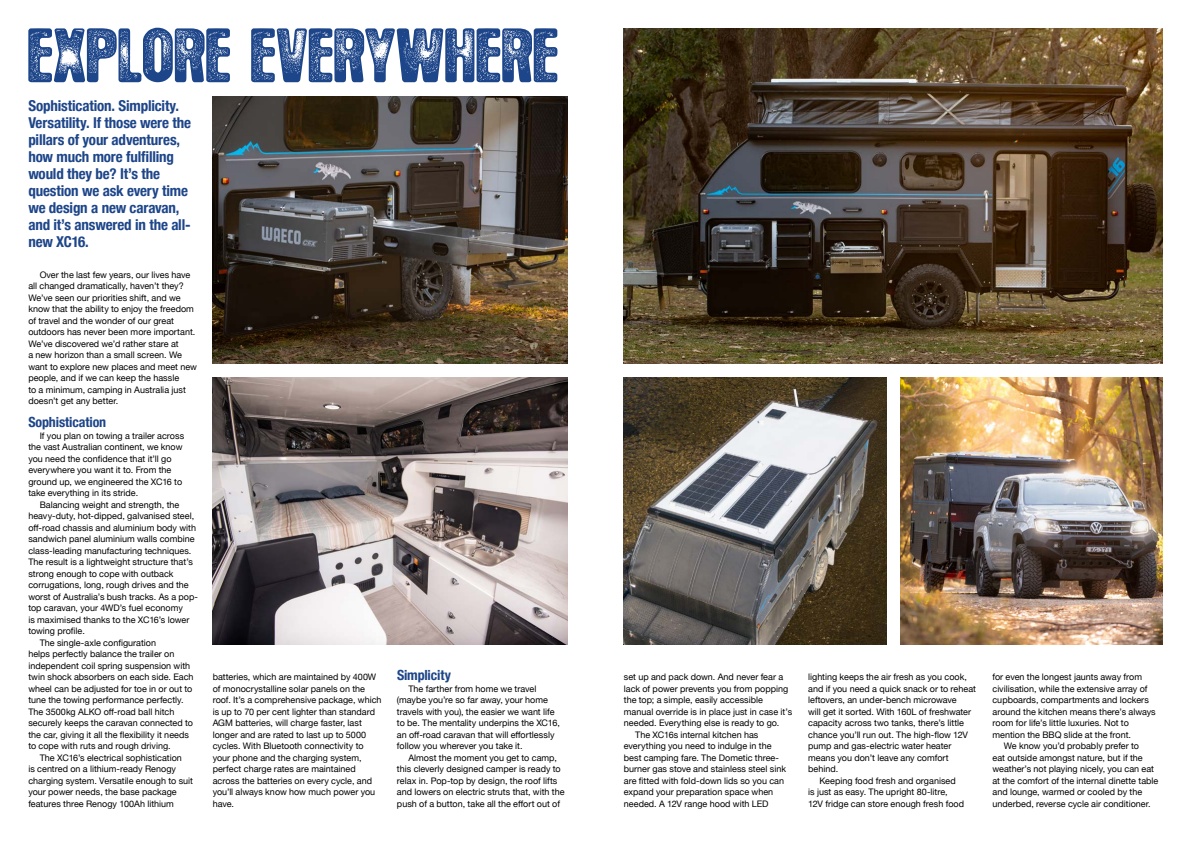
<style>
.page{position:relative;width:1191px;height:842px;background:#fff}
.page>*{position:absolute;margin:0;border:0;box-sizing:border-box;transform-origin:0 0}
.t1{font:60.7px "Hotel Coral Essex";letter-spacing:.02em;color:#1d4589}
.t2{font:700 condensed 15px/17px "Helvetica Neue";letter-spacing:-.01em;color:#1d4589}
.t3{font:700 condensed 14px "Helvetica Neue";letter-spacing:-.01em;color:#1d4589}
.t4{font:9px/11.5px "Helvetica Neue";color:#000}
</style>
<div class="page">
<img style="left:213px;top:378px;width:354px;height:267px">
<img style="left:624px;top:378px;width:262px;height:267px">
<img style="left:900px;top:378px;width:262px;height:267px">
<img style="left:213px;top:96px;width:354px;height:267px">
<img style="left:624px;top:28px;width:538px;height:335px">
<h1 class="t1" style="left:28px;top:25px;width:531px">EXPLORE EVERYWHERE</h1>
<h2 class="t2" style="left:28px;top:96px;width:164px">Sophistication. Simplicity.<br>Versatility. If those were the pillars of your adventures, how much more fulfilling would they be? It’s the question we ask every time we design a new caravan, and it’s answered in the all&shy;new XC16.</h2>
<p class="t4" style="left:28px;top:269px;width:170px;text-indent:11px">Over the last few years, our lives have all changed dramatically, haven’t they?<br>We’ve seen our priorities shift, and we know that the ability to enjoy the freedom of travel and the wonder of our great outdoors has never been more important.<br>We’ve discovered we’d rather stare at<br>a new horizon than a small screen. We want to explore new places and meet new people, and if we can keep the hassle<br>to a minimum, camping in Australia just doesn’t get any better.</p>
<h3 class="t3" style="left:28px;top:410px;width:79px">Sophistication</h3>
<p class="t4" style="left:28px;top:430px;width:157px;text-indent:11px">If you plan on towing a trailer across the vast Australian continent, we know you need the confidence that it’ll go everywhere you want it to. From the ground up, we engineered the XC16 to take everything in its stride.</p>
<p class="t4" style="left:40px;top:499px;width:141px">Balancing weight and strength, the</p>
<p class="t4" style="left:28px;top:511px;width:167px">heavy-duty, hot-dipped, galvanised steel,</p>
<p class="t4" style="left:28px;top:522px;width:169px">off-road chassis and aluminium body with</p>
<p class="t4" style="left:28px;top:534px;width:168px">sandwich panel aluminium walls combine</p>
<p class="t4" style="left:28px;top:545px;width:165px">class-leading manufacturing techniques.</p>
<p class="t4" style="left:28px;top:557px;width:166px">The result is a lightweight structure that’s</p>
<p class="t4" style="left:28px;top:568px;width:147px">strong enough to cope with outback</p>
<p class="t4" style="left:28px;top:580px;width:162px">corrugations, long, rough drives and the</p>
<p class="t4" style="left:28px;top:591px;width:171px">worst of Australia’s bush tracks. As a pop-</p>
<p class="t4" style="left:28px;top:603px;width:156px">top caravan, your 4WD’s fuel economy</p>
<p class="t4" style="left:28px;top:614px;width:163px">is maximised thanks to the XC16’s lower</p>
<p class="t4" style="left:28px;top:626px;width:58px">towing profile.</p>
<p class="t4" style="left:40px;top:637px;width:118px">The single-axle configuration</p>
<p class="t4" style="left:28px;top:649px;width:148px">helps perfectly balance the trailer on</p>
<p class="t4" style="left:28px;top:660px;width:163px">independent coil spring suspension with</p>
<p class="t4" style="left:28px;top:672px;width:167px">twin shock absorbers on each side. Each</p>
<p class="t4" style="left:28px;top:683px;width:165px">wheel can be adjusted for toe in or out to</p>
<p class="t4" style="left:28px;top:695px;width:157px">tune the towing performance perfectly.</p>
<p class="t4" style="left:28px;top:706px;width:147px">The 3500kg ALKO off-road ball hitch</p>
<p class="t4" style="left:28px;top:718px;width:166px">securely keeps the caravan connected to</p>
<p class="t4" style="left:28px;top:729px;width:162px">the car, giving it all the flexibility it needs</p>
<p class="t4" style="left:28px;top:741px;width:144px">to cope with ruts and rough driving.</p>
<p class="t4" style="left:40px;top:752px;width:144px">The XC16’s electrical sophistication</p>
<p class="t4" style="left:28px;top:764px;width:149px">is centred on a lithium-ready Renogy</p>
<p class="t4" style="left:28px;top:775px;width:166px">charging system. Versatile enough to suit</p>
<p class="t4" style="left:28px;top:787px;width:150px">your power needs, the base package</p>
<p class="t4" style="left:28px;top:798px;width:147px">features three Renogy 100Ah lithium</p>
<p class="t4" style="left:213px;top:672px;width:170px">batteries, which are maintained by 400W of monocrystalline solar panels on the roof. It’s a comprehensive package, which is up to 70 per cent lighter than standard AGM batteries, will charge faster, last longer and are rated to last up to 5000 cycles. With Bluetooth connectivity to your phone and the charging system, perfect charge rates are maintained across the batteries on every cycle, and you’ll always know how much power you have.</p>
<h3 class="t3" style="left:397px;top:663px;width:55px">Simplicity</h3>
<p class="t4" style="left:397px;top:683px;width:164px;text-indent:11px">The farther from home we travel (maybe you’re so far away, your home travels with you), the easier we want life to be. The mentality underpins the XC16, an off-road caravan that will effortlessly follow you wherever you take it.</p>
<p class="t4" style="left:397px;top:752px;width:169px;text-indent:11px">Almost the moment you get to camp, this cleverly designed camper is ready to relax in. Pop-top by design, the roof lifts and lowers on electric struts that, with the push of a button, take all the effort out of</p>
<p class="t4" style="left:624px;top:672px;width:161px">set up and pack down. And never fear a</p>
<p class="t4" style="left:624px;top:683px;width:166px">lack of power prevents you from popping</p>
<p class="t4" style="left:624px;top:695px;width:141px">the top; a simple, easily accessible</p>
<p class="t4" style="left:624px;top:706px;width:170px">manual override is in place just in case it’s</p>
<p class="t4" style="left:624px;top:718px;width:157px">needed. Everything else is ready to go.</p>
<p class="t4" style="left:635px;top:729px;width:125px">The XC16s internal kitchen has</p>
<p class="t4" style="left:624px;top:741px;width:149px">everything you need to indulge in the</p>
<p class="t4" style="left:624px;top:752px;width:157px">best camping fare. The Dometic three-</p>
<p class="t4" style="left:624px;top:764px;width:164px">burner gas stove and stainless steel sink</p>
<p class="t4" style="left:624px;top:775px;width:162px">are fitted with fold-down lids so you can</p>
<p class="t4" style="left:624px;top:787px;width:151px">expand your preparation space when</p>
<p class="t4" style="left:624px;top:798px;width:146px">needed. A 12V range hood with LED</p>
<p class="t4" style="left:808px;top:672px;width:160px">lighting keeps the air fresh as you cook,</p>
<p class="t4" style="left:808px;top:683px;width:169px">and if you need a quick snack or to reheat</p>
<p class="t4" style="left:808px;top:695px;width:150px">leftovers, an under-bench microwave</p>
<p class="t4" style="left:808px;top:706px;width:164px">will get it sorted. With 160L of freshwater</p>
<p class="t4" style="left:808px;top:718px;width:157px">capacity across two tanks, there’s little</p>
<p class="t4" style="left:808px;top:729px;width:161px">chance you’ll run out. The high-flow 12V</p>
<p class="t4" style="left:808px;top:741px;width:145px">pump and gas-electric water heater</p>
<p class="t4" style="left:808px;top:752px;width:142px">means you don’t leave any comfort</p>
<p class="t4" style="left:808px;top:764px;width:32px">behind.</p>
<p class="t4" style="left:819px;top:775px;width:138px">Keeping food fresh and organised</p>
<p class="t4" style="left:808px;top:787px;width:141px">is just as easy. The upright 80-litre,</p>
<p class="t4" style="left:808px;top:798px;width:157px">12V fridge can store enough fresh food</p>
<p class="t4" style="left:992px;top:672px;width:151px">for even the longest jaunts away from</p>
<p class="t4" style="left:992px;top:683px;width:156px">civilisation, while the extensive array of</p>
<p class="t4" style="left:992px;top:695px;width:158px">cupboards, compartments and lockers</p>
<p class="t4" style="left:992px;top:706px;width:165px">around the kitchen means there’s always</p>
<p class="t4" style="left:992px;top:718px;width:138px">room for life’s little luxuries. Not to</p>
<p class="t4" style="left:992px;top:729px;width:140px">mention the BBQ slide at the front.</p>
<p class="t4" style="left:1003px;top:741px;width:137px">We know you’d probably prefer to</p>
<p class="t4" style="left:992px;top:752px;width:152px">eat outside amongst nature, but if the</p>
<p class="t4" style="left:992px;top:764px;width:163px">weather’s not playing nicely, you can eat</p>
<p class="t4" style="left:992px;top:775px;width:167px">at the comfort of the internal dinette table</p>
<p class="t4" style="left:992px;top:787px;width:151px">and lounge, warmed or cooled by the</p>
<p class="t4" style="left:992px;top:798px;width:160px">underbed, reverse cycle air conditioner.</p>
</div>
